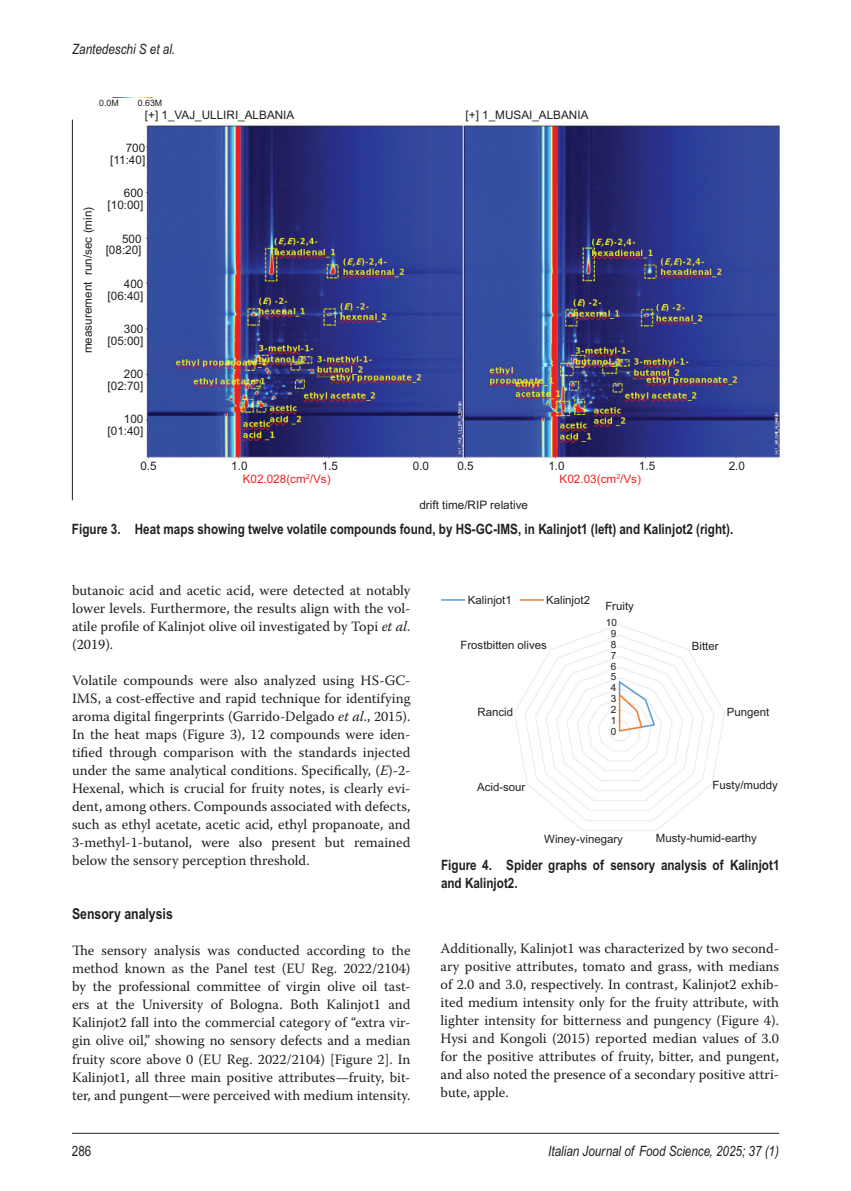
<style>
.page{position:relative;width:851px;height:1191px;background:#fff}
.page>*{position:absolute;margin:0;border:0;box-sizing:border-box;transform-origin:0 0}
.t1{font:700 15px "Arial Narrow MT Std";color:#231f20}
.TX{font:14.25px/18px "Warnock Pro";color:#231f20;text-align:justify}
.FGC{font:700 14.25px/18px "Arial Narrow MT Std";color:#231f20}
.t2{font:italic 14.25px "Arial Narrow MT Std";color:#231f20}
.t3{font:14.25px "Arial Narrow MT Std";color:#231f20}
.t4{font:11.7px/11.7px "Arial";color:#231f20;text-align:right}
.t5{font:11.7px/13.2px "Arial";color:#ed2225}
.t6{font:11.4px "Arial";color:#231f20}
.t7{font:10.05px/10.9px "Arial";color:#231f20;text-align:center}
.t8{font:8.85px "Arial";color:#231f20}
.s1{color:#231f20}
.s2{font-style:italic}
</style>
<div class="page">
<hr style="left:72px;top:1133px;width:706px;height:1px;background:#231f20">
<img style="left:145px;top:122px;width:634px;height:339px">
<hr style="left:72px;top:120px;width:1px;height:380px;background:#231f20">
<img style="left:515px;top:624px;width:209px;height:206px">
<svg style="left:441px;top:599px;width:24px;height:1px"></svg>
<svg style="left:519px;top:599px;width:25px;height:1px"></svg>
<p class="t2" style="left:72px;top:41px;width:105px">Zantedeschi S et al.</p>
<p class="t8" style="left:99px;top:97px;width:21px">0.0M</p>
<p class="t8" style="left:138px;top:97px;width:26px">0.63M</p>
<p class="t4" style="left:82px;top:353px;width:148px;rotate:-90deg">measurement run/sec (min)</p>
<p class="t4" style="left:145px;top:109px;width:151px">[+] 1_VAJ_ULLIRI_ALBANIA</p>
<p class="t4" style="left:465px;top:109px;width:124px">[+] 1_MUSAI_ALBANIA</p>
<p class="t4" style="left:110px;top:142px;width:36px">700 [11:40]</p>
<p class="t4" style="left:107px;top:187px;width:37px">600 [10:00]</p>
<p class="t4" style="left:106px;top:233px;width:37px">500 [08:20]</p>
<p class="t4" style="left:107px;top:278px;width:37px">400 [06:40]</p>
<p class="t4" style="left:107px;top:323px;width:37px">300 [05:00]</p>
<p class="t4" style="left:107px;top:368px;width:37px">200 [02:70]</p>
<p class="t4" style="left:107px;top:413px;width:37px">100 [01:40]</p>
<p class="t4" style="left:140px;top:460px;width:18px">0.5</p>
<p class="t5" style="left:243px;top:459px;width:89px;text-indent:-11px"><span class="s1">1.0<br></span>K02.028(cm<sup>2</sup>/Vs)</p>
<p class="t4" style="left:412px;top:460px;width:18px">0.0</p>
<p class="t4" style="left:548px;top:460px;width:18px">1.0</p>
<p class="t4" style="left:638px;top:460px;width:18px">1.5</p>
<p class="t4" style="left:728px;top:460px;width:18px">2.0</p>
<p class="t4" style="left:322px;top:460px;width:18px">1.5</p>
<p class="t4" style="left:457px;top:460px;width:18px">0.5</p>
<p class="t4" style="left:419px;top:498px;width:110px">drift time/RIP relative</p>
<p class="t5" style="left:559px;top:472px;width:83px">K02.03(cm<sup>2</sup>/Vs)</p>
<p class="FGC" style="left:72px;top:520px;width:662px">Figure 3. Heat maps showing twelve volatile compounds found, by HS-GC-IMS, in Kalinjot1 (left) and Kalinjot2 (right).</p>
<p class="TX" style="left:72px;top:581px;width:340px">butanoic acid and acetic acid, were detected at notably lower levels. Furthermore, the results align with the vol&shy;atile profile of Kalinjot olive oil investigated by Topi <span class="s2">et al</span>. (2019).</p>
<p class="TX" style="left:72px;top:671px;width:340px">Volatile compounds were also analyzed using HS-GC-IMS, a cost-effective and rapid technique for identifying aroma digital fingerprints (Garrido-Delgado <span class="s2">et al</span>., 2015).<br>In the heat maps (Figure 3), 12 compounds were iden&shy;tified through comparison with the standards injected under the same analytical conditions. Specifically, (<span class="s2">E</span>)-2- Hexenal, which is crucial for fruity notes, is clearly evi&shy;dent, among others. Compounds associated with defects, such as ethyl acetate, acetic acid, ethyl propanoate, and 3-methyl-1-butanol, were also present but remained below the sensory perception threshold.</p>
<h2 class="t1" style="left:72px;top:905px;width:102px">Sensory analysis</h2>
<p class="TX" style="left:72px;top:941px;width:340px">The sensory analysis was conducted according to the method known as the Panel test (EU Reg. 2022/2104) by the professional committee of virgin olive oil tast&shy;ers at the University of Bologna. Both Kalinjot1 and Kalinjot2 fall into the commercial category of “extra vir&shy;gin olive oil,” showing no sensory defects and a median fruity score above 0 (EU Reg. 2022/2104) [Figure 2]. In Kalinjot1, all three main positive attributes—fruity, bit&shy;ter, and pungent—were perceived with medium intensity.</p>
<p class="t6" style="left:468px;top:592px;width:45px">Kalinjot1</p>
<p class="t6" style="left:546px;top:592px;width:45px">Kalinjot2</p>
<p class="t6" style="left:605px;top:598px;width:30px">Fruity</p>
<p class="t6" style="left:460px;top:637px;width:88px">Frostbitten olives</p>
<p class="t6" style="left:477px;top:704px;width:37px">Rancid</p>
<p class="t7" style="left:605px;top:616px;width:13px">10<br>9<br>8<br>7<br>6<br>5<br>4<br>3<br>2<br>1<br>0</p>
<p class="t6" style="left:691px;top:638px;width:28px">Bitter</p>
<p class="t6" style="left:726px;top:704px;width:44px">Pungent</p>
<p class="t6" style="left:477px;top:778px;width:50px">Acid-sour</p>
<p class="t6" style="left:712px;top:777px;width:67px">Fusty/muddy</p>
<p class="t6" style="left:544px;top:831px;width:80px">Winey-vinegary</p>
<p class="t6" style="left:655px;top:830px;width:102px">Musty-humid-earthy</p>
<p class="FGC" style="left:441px;top:856px;width:340px">Figure 4. Spider graphs of sensory analysis of Kalinjot1 and Kalinjot2.</p>
<p class="TX" style="left:440px;top:939px;width:340px">Additionally, Kalinjot1 was characterized by two second&shy;ary positive attributes, tomato and grass, with medians of 2.0 and 3.0, respectively. In contrast, Kalinjot2 exhib&shy;ited medium intensity only for the fruity attribute, with lighter intensity for bitterness and pungency (Figure 4).<br>Hysi and Kongoli (2015) reported median values of 3.0 for the positive attributes of fruity, bitter, and pungent, and also noted the presence of a secondary positive attri&shy;bute, apple.</p>
<p class="t3" style="left:72px;top:1142px;width:21px">286</p>
<p class="t2" style="left:548px;top:1142px;width:232px">Italian Journal of Food Science, 2025; 37 (1)</p>
</div>
